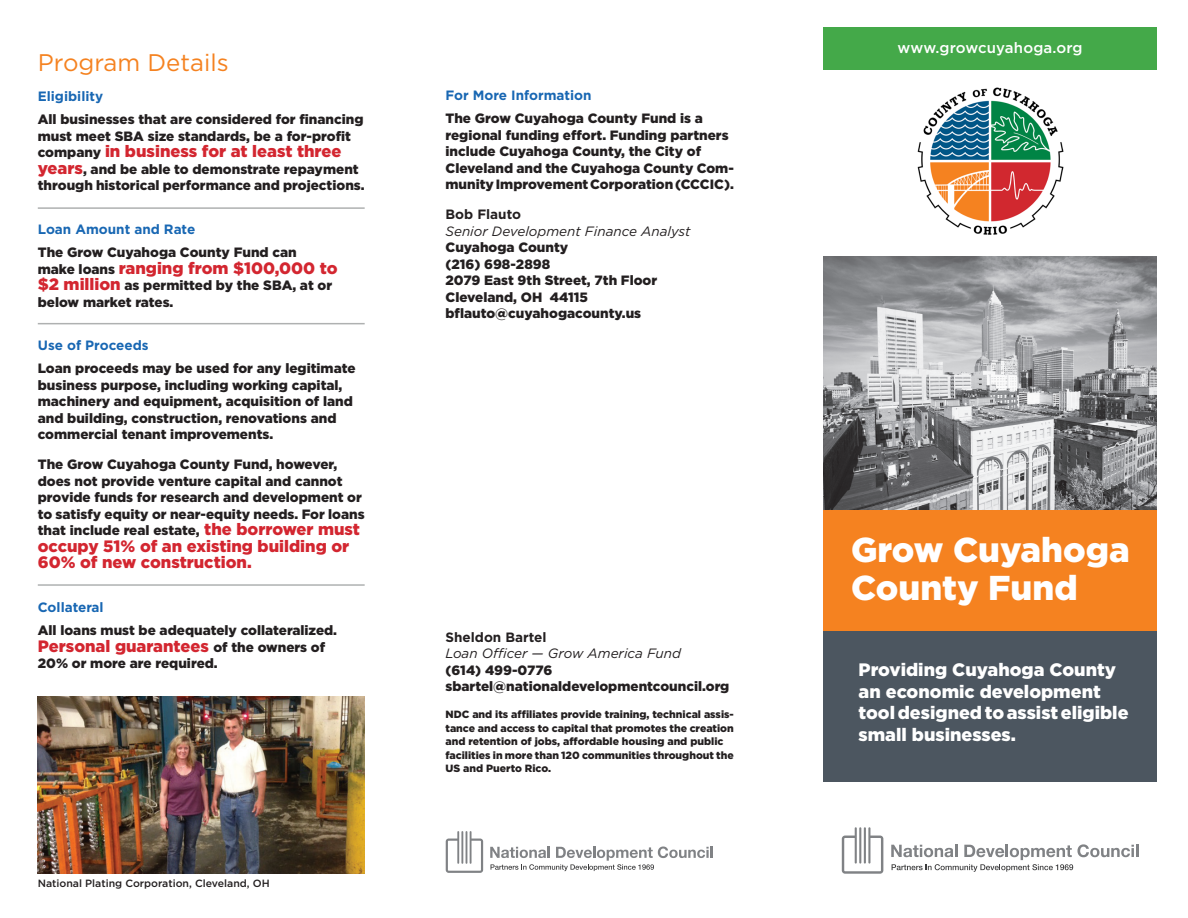
<style>
.page{position:relative;width:1188px;height:918px;background:#fff}
.page>*{position:absolute;margin:0;border:0;box-sizing:border-box;transform-origin:0 0}
.t1{font:900 34.5px/37.5px "Gotham";color:#fff}
.t2{font:24px "Gotham";color:#f58220}
.t3{font:900 18px/21.6px "Gotham";color:#fff}
.t4{font:900 16.5px/16.5px "Gotham";color:#d32630}
.t5{font:500 15px "Gotham";letter-spacing:.01em;color:#fff}
.t6{font:900 13.5px/16.5px "Gotham";color:#231f20}
.t7{font:700 13.5px "Gotham";color:#1867b3}
.t8{font:900 10.5px/13.5px "Gotham";color:#231f20}
.t9{font:500 10.5px "Gotham";color:#231f20}
.s1{font-size:13.5px;color:#231f20}
.s2{font-size:16.5px;color:#d32630}
.s3{font-weight:700}
.s4{font-weight:400;font-style:italic}
</style>
<div class="page">
<div style="left:824px;top:509px;width:333px;height:122px;background:#f58220"></div>
<img style="left:824px;top:256px;width:333px;height:253px">
<div style="left:824px;top:631px;width:333px;height:150px;background:#4c5660"></div>
<img style="left:917px;top:87px;width:147px;height:148px">
<div style="left:824px;top:27px;width:333px;height:43px;background:#44a949"></div>
<svg style="left:891px;top:844px;width:247px;height:28px"></svg>
<svg style="left:842px;top:827px;width:41px;height:47px"></svg>
<hr style="left:38px;top:207px;width:327px;height:2px;background:#afb1b1">
<hr style="left:38px;top:323px;width:327px;height:1px;background:#afb1b1">
<hr style="left:38px;top:584px;width:327px;height:2px;background:#afb1b1">
<img style="left:38px;top:696px;width:327px;height:177px">
<svg style="left:490px;top:847px;width:223px;height:24px"></svg>
<svg style="left:446px;top:831px;width:37px;height:42px"></svg>
<p class="t2" style="left:38px;top:49px;width:192px">Program Details</p>
<p class="t7" style="left:38px;top:88px;width:67px">Eligibility</p>
<p class="t6" style="left:38px;top:111px;width:327px">All businesses that are considered for financing must meet SBA size standards, be a for-profit</p>
<p class="t4" style="left:38px;top:143px;width:305px"><span class="s1">company</span> in business for at least three</p>
<p class="t6" style="left:38px;top:160px;width:328px"><span class="s2">years</span>, and be able to demonstrate repayment through historical performance and projections.</p>
<p class="t7" style="left:38px;top:221px;width:159px">Loan Amount and Rate</p>
<p class="t6" style="left:38px;top:244px;width:260px">The Grow Cuyahoga County Fund can</p>
<p class="t4" style="left:38px;top:259px;width:301px"><span class="s1">make loans</span> ranging from $100,000 to</p>
<p class="t6" style="left:38px;top:277px;width:296px"><span class="s2">$2 million</span> as permitted by the SBA, at or below market rates.</p>
<p class="t7" style="left:38px;top:337px;width:112px">Use of Proceeds</p>
<p class="t6" style="left:38px;top:360px;width:319px">Loan proceeds may be used for any legitimate business purpose, including working capital, machinery and equipment, acquisition of land and building, construction, renovations and commercial tenant improvements.</p>
<p class="t6" style="left:38px;top:456px;width:328px">The Grow Cuyahoga County Fund, however, does not provide venture capital and cannot provide funds for research and development or to satisfy equity or near-equity needs. For loans that include real estate, <span class="s2">the borrower must</span></p>
<p class="t4" style="left:38px;top:537px;width:313px">occupy 51% of an existing building or<br>60% of new construction.</p>
<p class="t7" style="left:38px;top:599px;width:67px">Collateral</p>
<p class="t6" style="left:38px;top:622px;width:301px">All loans must be adequately collateralized.</p>
<p class="t4" style="left:38px;top:637px;width:289px">Personal guarantees <span class="s1">of the owners of</span></p>
<p class="t6" style="left:38px;top:655px;width:181px">20% or more are required.</p>
<p class="t9" style="left:38px;top:877px;width:233px">National Plating Corporation, Cleveland, OH</p>
<p class="t7" style="left:446px;top:88px;width:148px">For More Information</p>
<p class="t6" style="left:446px;top:110px;width:290px">The Grow Cuyahoga County Fund is a regional funding effort. Funding partners include Cuyahoga County, the City of Cleveland and the Cuyahoga County Com&shy;munity Improvement Corporation (CCCIC).</p>
<p class="t6" style="left:446px;top:206px;width:247px"><span class="s3">Bob Flauto<br></span><span class="s4">Senior Development Finance Analyst<br></span>Cuyahoga County<br>(216) 698-2898<br>2079 East 9th Street, 7th Floor<br>Cleveland, OH 44115 bflauto@cuyahogacounty.us</p>
<p class="t6" style="left:446px;top:628px;width:285px"><span class="s3">Sheldon Bartel<br></span><span class="s4">Loan Officer — Grow America Fund<br></span>(614) 499-0776 sbartel@nationaldevelopmentcouncil.org</p>
<p class="t8" style="left:446px;top:707px;width:290px">NDC and its affiliates provide training, technical assis&shy;tance and access to capital that promotes the creation and retention of jobs, affordable housing and public facilities in more than 120 communities throughout the US and Puerto Rico.</p>
<p class="t5" style="left:898px;top:40px;width:186px">www.growcuyahoga.org</p>
<p class="t1" style="left:851px;top:531px;width:280px">Grow Cuyahoga<br>County Fund</p>
<p class="t3" style="left:859px;top:659px;width:272px">Providing Cuyahoga County an economic development tool designed to assist eligible small businesses.</p>
</div>
